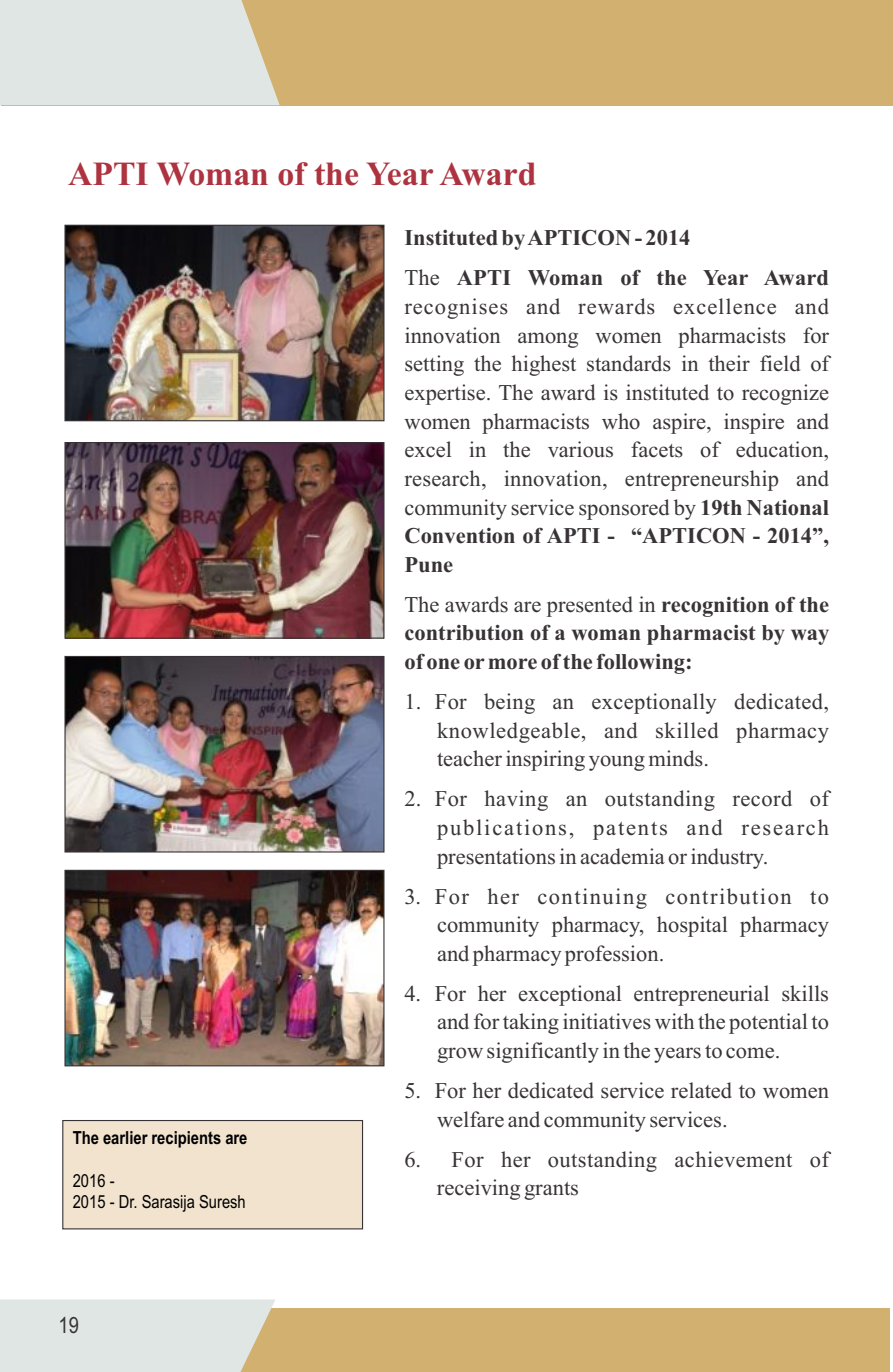
<style>
.page{position:relative;width:893px;height:1372px;background:#fff}
.page>*{position:absolute;margin:0;border:0;box-sizing:border-box;transform-origin:0 0}
.t1{font:700 33.75px "Times New Roman";color:#ad3340}
.t2{font:22.5px/28.6px "Times New Roman";color:#383336;text-align:justify}
.t3{font:700 22.5px/28.6px "Times New Roman";color:#383336}
.t4{font:22.5px/28.6px "Times New Roman";letter-spacing:.02em;color:#383336}
.t5{font:22.5px "Arial Narrow";color:#383336}
.t6{font:18px/21.4px "Arial Narrow";color:#000}
.t7{font:700 18px "Arial Narrow";color:#000}
.s1{font-weight:400}
.s2{font-weight:700}
</style>
<div class="page">
<div style="left:1px;top:0;width:892px;height:105px;background:#d1b070"></div>
<div style="left:0;top:0;width:280px;height:105px;background:#e0e6e3"></div>
<div style="left:0;top:1307px;width:890px;height:64px;background:#d1b070"></div>
<svg style="left:0;top:1299px;width:276px;height:72px;background:#dfe3dc"></svg>
<div style="left:62px;top:1120px;width:302px;height:109px;background:#f2e3cf"></div>
<img style="left:66px;top:227px;width:316px;height:192px">
<div style="left:64px;top:225px;width:320px;height:196px;border:1px solid #383336"></div>
<img style="left:66px;top:444px;width:316px;height:192px">
<div style="left:64px;top:442px;width:320px;height:196px;border:1px solid #383336"></div>
<img style="left:66px;top:658px;width:316px;height:192px">
<div style="left:64px;top:656px;width:320px;height:196px;border:1px solid #383336"></div>
<img style="left:66px;top:871px;width:316px;height:193px">
<div style="left:64px;top:869px;width:320px;height:197px;border:1px solid #383336"></div>
<h1 class="t1" style="left:68px;top:162px;width:470px">APTI Woman of the Year Award</h1>
<p class="t7" style="left:73px;top:1130px;width:176px">The earlier recipients are</p>
<p class="t6" style="left:73px;top:1171px;width:175px">2016 -<br>2015 - Dr. Sarasija Suresh</p>
<p class="t5" style="left:59px;top:1316px;width:22px">19</p>
<p class="t3" style="left:404px;top:220px;width:426px;line-height:39.8px">Instituted by APTICON - 2014<br><span class="s1">The</span> APTI Woman of the Year Award</p>
<p class="t2" style="left:404px;top:294px;width:426px">recognises and rewards excellence and innovation among women pharmacists for setting the highest standards in their field of expertise. The award is instituted to recognize women pharmacists who aspire, inspire and excel in the various facets of education, research, innovation, entrepreneurship and community service sponsored by <span class="s2">19th National Convention of APTI - “APTICON - 2014”, Pune</span></p>
<p class="t3" style="left:404px;top:592px;width:427px;text-align:justify"><span class="s1">The awards are presented in</span> recognition of the contribution of a woman pharmacist by way of one ormore of the following:</p>
<p class="t2" style="left:437px;top:689px;width:393px;text-indent:-33px">1. For being an exceptionally dedicated, knowledgeable, and skilled pharmacy teacher inspiring young minds.</p>
<p class="t2" style="left:437px;top:786px;width:393px;text-indent:-33px">2. For having an outstanding record of publications, patents and research presentations in academia or industry.</p>
<p class="t2" style="left:437px;top:883px;width:393px;text-indent:-33px">3. For her continuing contribution to community pharmacy, hospital pharmacy and pharmacy profession.</p>
<p class="t2" style="left:437px;top:981px;width:393px;text-indent:-33px">4. For her exceptional entrepreneurial skills and for taking initiatives with the potential to grow significantly in the years to come.</p>
<p class="t2" style="left:437px;top:1078px;width:393px;text-indent:-33px">5. For her dedicated service related to women welfare and community services.</p>
<p class="t4" style="left:437px;top:1146px;width:393px;text-indent:-33px">6. For her outstanding achievement of receiving grants</p>
</div>
